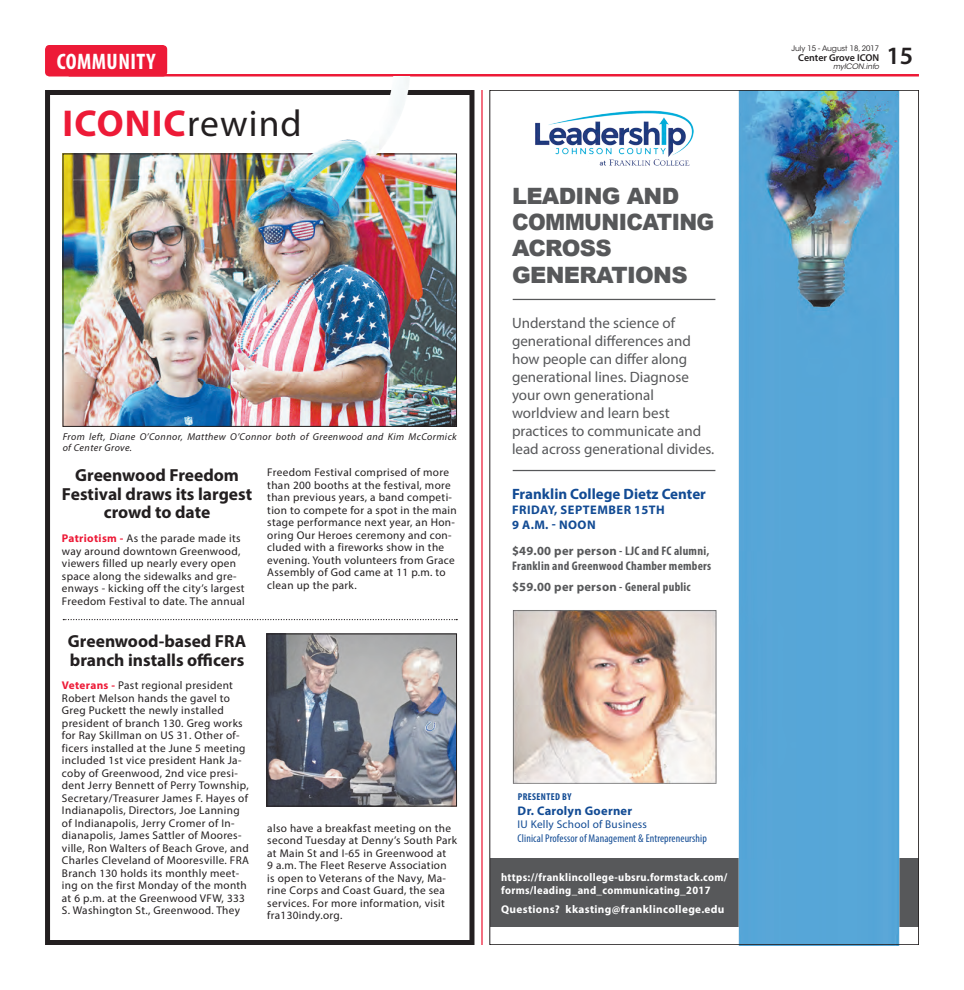
<style>
.page{position:relative;width:964px;height:990px;background:#fff}
.page>*{position:absolute;margin:0;border:0;box-sizing:border-box;transform-origin:0 0}
.t1{font:700 37.5px "Myriad Pro";letter-spacing:.03em;color:#ed1a37}
.t2{font:600 25px "Myriad Pro";color:#231f20}
.t3{font:900 22.5px/26.2px "Arial";letter-spacing:-.03em;color:#57585a}
.Briefs_Copy{font:700 condensed 22.5px "Myriad Pro";letter-spacing:.02em;color:#fff}
.Headline_-_14pt{font:700 17.5px/18.8px "Myriad Pro";color:#231f20}
.t4{font:15px/18px "Myriad Pro";color:#57585a}
.t5{font:700 15px "Myriad Pro";color:#124b94}
.t6{font:700 condensed 12.5px/15px "Myriad Pro";letter-spacing:.02em;color:#57585a}
.t7{font:700 12.5px/15px "Myriad Pro";letter-spacing:.03em;color:#124b94}
.t8{font:700 12.5px "Myriad Pro";letter-spacing:.02em;color:#57585a}
.Body_Copy{font:11.25px/12.5px "Myriad Pro";letter-spacing:.03em;color:#231f20}
.t9{font:700 semi-condensed 11.25px/13.5px "Myriad Pro";letter-spacing:.03em;color:#fff}
.t10{font:condensed 11.25px/13.5px "Myriad Pro";letter-spacing:.01em;color:#124b94}
.t11{font:700 11.25px "Myriad Pro";letter-spacing:.03em;color:#fff}
.Captions_for_Photos{font:italic 10px/11.2px "Myriad Pro";letter-spacing:.04em;color:#231f20}
.t12{font:600 10px "Myriad Pro";letter-spacing:-.005em;color:#231f20}
.t13{font:700 condensed 10px "Myriad Pro";letter-spacing:.04em;color:#124b94}
.t14{font:7.5px "ITC Avant Garde Std";color:#231f20}
.t15{font:italic 7.5px "ITC Avant Garde Std";color:#231f20}
.s1{font-weight:400;color:#231f20}
.s2{font-weight:700;color:#ed1a37}
.s3{font-stretch:normal}
.s4{font-stretch:condensed}
</style>
<div class="page">
<div style="left:45px;top:90px;width:429px;height:855px;border:5px solid #231f20"></div>
<hr style="left:69px;top:74px;width:849px;height:3px;background:#ed1a37">
<div style="left:45px;top:45px;width:122px;height:32px;background:#ed1a37;border-radius:4px"></div>
<svg style="left:63px;top:619px;width:394px;height:1px"></svg>
<img style="left:268px;top:636px;width:186px;height:168px">
<div style="left:266px;top:634px;width:190px;height:172px;border:1px solid #231f20"></div>
<img style="left:65px;top:156px;width:389px;height:269px">
<img style="left:491px;top:92px;width:425px;height:851px">
<hr style="left:512px;top:299px;width:203px;height:1px;background:#57585a">
<hr style="left:512px;top:470px;width:203px;height:1px;background:#57585a">
<img style="left:74px;top:76px;width:371px;height:334px">
<hr style="left:481px;top:90px;width:1px;height:855px;background:#ed1a37">
<p class="t14" style="left:791px;top:43px;width:89px">July 15 - August 18, 2017</p>
<p class="t12" style="left:798px;top:51px;width:82px">Center Grove ICON</p>
<p class="Briefs_Copy" style="left:57px;top:48px;width:100px">COMMUNITY</p>
<p class="t15" style="left:832px;top:62px;width:47px">myICON.info</p>
<h2 class="t2" style="left:886px;top:39px;width:28px">15</h2>
<p class="t1" style="left:62px;top:98px;width:241px">ICONIC<span class="s1">rewind</span></p>
<p class="Captions_for_Photos" style="left:63px;top:431px;width:395px">From left, Diane O’Connor, Matthew O’Connor both of Greenwood and Kim McCormick of Center Grove.</p>
<p class="Headline_-_14pt" style="left:62px;top:465px;width:192px;text-align:center">Greenwood Freedom<br>Festival draws its largest crowd to date</p>
<p class="Body_Copy" style="left:62px;top:532px;width:184px"><span class="s2">Patriotism -</span> As the parade made its way around downtown Greenwood, viewers filled up nearly every open space along the sidewalks and gre&shy;enways - kicking off the city’s largest Freedom Festival to date. The annual</p>
<p class="Headline_-_14pt" style="left:68px;top:631px;width:180px">Greenwood-based FRA branch installs officers</p>
<p class="Body_Copy" style="left:62px;top:679px;width:189px"><span class="s2">Veterans -</span> Past regional president Robert Melson hands the gavel to Greg Puckett the newly installed president of branch 130. Greg works for Ray Skillman on US 31. Other of&shy;ficers installed at the June 5 meeting included 1st vice president Hank Ja&shy;coby of Greenwood, 2nd vice presi&shy;dent Jerry Bennett of Perry Township, Secretary/Treasurer James F. Hayes of Indianapolis, Directors, Joe Lanning of Indianapolis, Jerry Cromer of In&shy;dianapolis, James Sattler of Moores&shy;ville, Ron Walters of Beach Grove, and Charles Cleveland of Mooresville. FRA Branch 130 holds its monthly meet&shy;ing on the first Monday of the month at 6 p.m. at the Greenwood VFW, 333<br>S. Washington St., Greenwood. They</p>
<p class="Body_Copy" style="left:267px;top:466px;width:191px">Freedom Festival comprised of more than 200 booths at the festival, more than previous years, a band competi&shy;tion to compete for a spot in the main stage performance next year, an Hon&shy;oring Our Heroes ceremony and con&shy;cluded with a fireworks show in the evening. Youth volunteers from Grace Assembly of God came at 11 p.m. to clean up the park.</p>
<p class="Body_Copy" style="left:267px;top:822px;width:191px">also have a breakfast meeting on the second Tuesday at Denny’s South Park at Main St and I-65 in Greenwood at<br>9 a.m. The Fleet Reserve Association<br>is open to Veterans of the Navy, Ma&shy;rine Corps and Coast Guard, the sea services. For more information, visit fra130indy.org.</p>
<p class="t3" style="left:511px;top:182px;width:204px">LEADING AND<br>COMMUNICATING<br>ACROSS<br>GENERATIONS</p>
<p class="t4" style="left:511px;top:313px;width:204px">Understand the science of generational differences and how people can differ along generational lines. Diagnose your own generational worldview and learn best practices to communicate and lead across generational divides.</p>
<p class="t5" style="left:511px;top:484px;width:195px">Franklin College Dietz Center</p>
<p class="t7" style="left:511px;top:502px;width:154px">FRIDAY, SEPTEMBER 15TH<br>9 A.M. - NOON</p>
<p class="t6" style="left:511px;top:543px;width:201px"><span class="s3">$49.00 per person</span> - LJC and FC alumni,<br>Franklin and Greenwood Chamber members</p>
<p class="t8" style="left:511px;top:578px;width:180px">$59.00 per person <span class="s4">- General public</span></p>
<p class="t13" style="left:517px;top:790px;width:55px">PRESENTED BY</p>
<p class="t7" style="left:517px;top:803px;width:116px">Dr. Carolyn Goerner</p>
<p class="t10" style="left:517px;top:818px;width:191px"><span class="s3">IU Kelly School of Business<br></span>Clinical Professor of Management &amp; Entrepreneurship</p>
<p class="t9" style="left:501px;top:870px;width:228px">https://franklincollege-ubsru.formstack.com/ forms/leading_and_communicating_2017</p>
<p class="t11" style="left:501px;top:902px;width:225px">Questions? kkasting@franklincollege.edu</p>
</div>
